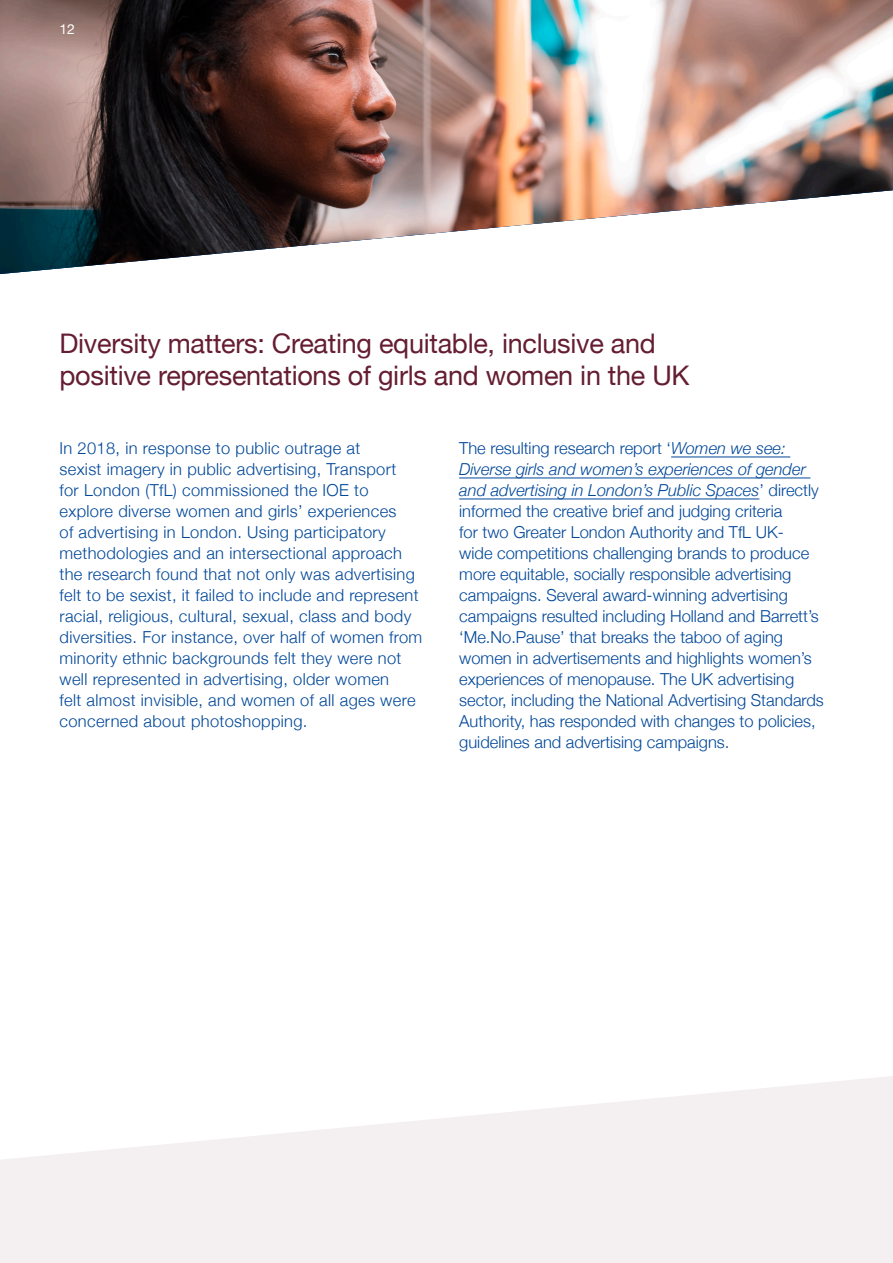
<style>
.page{position:relative;width:893px;height:1263px;background:#fff}
.page>*{position:absolute;margin:0;border:0;box-sizing:border-box;transform-origin:0 0}
.H3_new{font:27px/31.5px "Helvetica Neue";letter-spacing:-.01em;color:#651d32}
.Quote-large{font:300 16.5px/21px "Helvetica Neue";color:#004799}
.Quote-large-2{font:300 16.5px/21px "Helvetica Neue";letter-spacing:.02em;color:#004799}
.t1{font:13.8px "Helvetica Neue";color:#fff}
.s1{font-style:italic}
</style>
<div class="page">
<hr style="left:671px;top:457px;width:119px;height:1px;background:#004799">
<hr style="left:459px;top:478px;width:351px;height:1px;background:#004799">
<hr style="left:459px;top:499px;width:300px;height:1px;background:#004799">
<img style="left:0;top:0;width:893px;height:274px">
<svg style="left:0;top:1076px;width:893px;height:187px;fill:#f4eff1"></svg>
<h2 class="t1" style="left:60px;top:20px;width:17px">12</h2>
<p class="H3_new" style="left:60px;top:329px;width:632px">Diversity matters: Creating equitable, inclusive and positive representations of girls and women in the UK</p>
<p class="Quote-large-2" style="left:60px;top:436px;width:364px">In 2018, in response to public outrage at<br>sexist imagery in public advertising, Transport<br>for London (TfL) commissioned the IOE to explore diverse women and girls’ experiences<br>of advertising in London. Using participatory methodologies and an intersectional approach the research found that not only was advertising felt to be sexist, it failed to include and represent racial, religious, cultural, sexual, class and body diversities. For instance, over half of women from minority ethnic backgrounds felt they were not well represented in advertising, older women<br>felt almost invisible, and women of all ages were concerned about photoshopping.</p>
<p class="Quote-large" style="left:459px;top:436px;width:366px">The resulting research report ‘<span class="s1">Women we see:<br>Diverse girls and women’s experiences of gender and advertising in London’s Public Spaces</span>’ directly informed the creative brief and judging criteria<br>for two Greater London Authority and TfL UK-<br>wide competitions challenging brands to produce more equitable, socially responsible advertising campaigns. Several award-winning advertising campaigns resulted including Holland and Barrett’s ‘Me.No.Pause’ that breaks the taboo of aging women in advertisements and highlights women’s experiences of menopause. The UK advertising sector, including the National Advertising Standards Authority, has responded with changes to policies, guidelines and advertising campaigns.</p>
</div>
